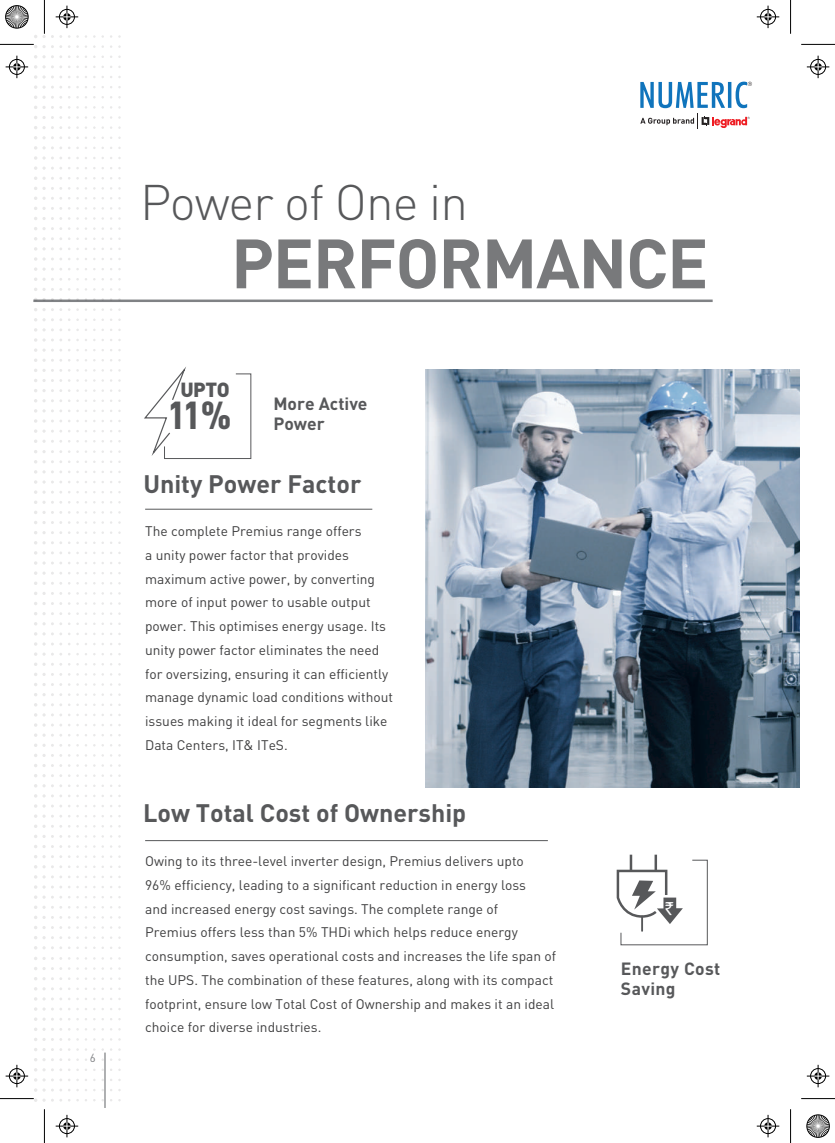
<style>
.page{position:relative;width:835px;height:1143px;background:#fff}
.page>*{position:absolute;margin:0;border:0;box-sizing:border-box;transform-origin:0 0}
.t1{font:700 68.5px "DIN Pro";letter-spacing:-.02em;color:#57585a}
.t2{font:300 49.38px "DIN Pro";letter-spacing:-.02em;color:#57585a}
.t3{font:900 38.5px "DIN Cond";color:#57585a}
.t4{font:700 25px "DIN Pro";color:#57585a}
.t5{font:900 20.12px "DIN Pro";color:#57585a}
.t6{font:18.5px "Rupee";color:#fff}
.t7{font:700 17.5px/20px "DIN Pro";letter-spacing:.02em;color:#57585a}
.t8{font:700 17.5px/20px "DIN Pro";color:#57585a}
.t9{font:13.75px/23.8px "DIN Pro";color:#3e3e3f}
.t10{font:11.62px "DIN Pro";color:#808285}
</style>
<div class="page">
<hr style="left:34px;top:299px;width:678px;height:3px;background:#808285">
<img style="left:425px;top:370px;width:374px;height:417px">
<hr style="left:145px;top:509px;width:227px;height:1px;background:#57585a">
<hr style="left:145px;top:840px;width:402px;height:1px;background:#57585a">
<svg style="left:144px;top:367px;width:107px;height:92px"></svg>
<svg style="left:616px;top:854px;width:91px;height:91px"></svg>
<svg style="left:640px;top:82px;width:111px;height:47px"></svg>
<hr style="left:104px;top:1052px;width:2px;height:55px;background:#808285">
<hr style="left:0;top:44px;width:34px;height:1px;background:#000">
<hr style="left:800px;top:44px;width:34px;height:1px;background:#000">
<hr style="left:0;top:1098px;width:34px;height:1px;background:#000">
<hr style="left:800px;top:1098px;width:34px;height:1px;background:#000">
<hr style="left:44px;top:0;width:1px;height:34px;background:#000">
<hr style="left:44px;top:1109px;width:1px;height:33px;background:#000">
<hr style="left:790px;top:0;width:1px;height:34px;background:#000">
<hr style="left:790px;top:1109px;width:1px;height:33px;background:#000">
<div style="left:59px;top:9px;width:16px;height:16px;border:2px solid #fff;border-radius:50%"></div>
<hr style="left:56px;top:16px;width:22px;height:2px;background:#fff">
<div style="left:62px;top:12px;width:9px;height:9px;border:2px solid #fff;border-radius:50%"></div>
<div style="left:59px;top:9px;width:16px;height:16px;border:1px solid #000;border-radius:50%"></div>
<svg style="left:56px;top:17px;width:22px;height:1px"></svg>
<svg style="left:63px;top:6px;width:8px;height:22px"></svg>
<svg style="left:756px;top:6px;width:22px;height:22px"></svg>
<div style="left:59px;top:1117px;width:16px;height:17px;border:2px solid #fff;border-radius:50%"></div>
<div style="left:62px;top:1121px;width:9px;height:9px;border:2px solid #fff;border-radius:50%"></div>
<div style="left:59px;top:1118px;width:16px;height:15px;border:1px solid #000;border-radius:50%"></div>
<svg style="left:56px;top:1125px;width:22px;height:1px"></svg>
<svg style="left:63px;top:1114px;width:8px;height:23px"></svg>
<svg style="left:756px;top:1114px;width:22px;height:23px"></svg>
<svg style="left:6px;top:56px;width:22px;height:22px"></svg>
<svg style="left:6px;top:1064px;width:22px;height:23px"></svg>
<svg style="left:806px;top:56px;width:22px;height:22px"></svg>
<svg style="left:806px;top:1064px;width:22px;height:23px"></svg>
<svg style="left:5px;top:5px;width:32px;height:33px"></svg>
<svg style="left:806px;top:1114px;width:24px;height:24px"></svg>
<p class="t10" style="left:90px;top:1048px;width:7px">6</p>
<h2 class="t2" style="left:140px;top:164px;width:329px">Power of One in</h2>
<h1 class="t1" style="left:231px;top:217px;width:479px">PERFORMANCE</h1>
<h3 class="t5" style="left:180px;top:376px;width:51px">UPTO</h3>
<h3 class="t3" style="left:168px;top:391px;width:65px">11%</h3>
<p class="t8" style="left:273px;top:393px;width:96px">More Active<br>Power</p>
<h3 class="t4" style="left:143px;top:467px;width:219px">Unity Power Factor</h3>
<p class="t9" style="left:145px;top:518px;width:249px">The complete Premius range offers<br>a unity power factor that provides maximum active power, by converting more of input power to usable output power. This optimises energy usage. Its unity power factor eliminates the need for oversizing, ensuring it can efficiently manage dynamic load conditions without issues making it ideal for segments like Data Centers, IT&amp; ITeS.</p>
<h3 class="t4" style="left:143px;top:796px;width:324px">Low Total Cost of Ownership</h3>
<p class="t9" style="left:145px;top:848px;width:412px">Owing to its three-level inverter design, Premius delivers upto<br>96% efficiency, leading to a significant reduction in energy loss<br>and increased energy cost savings. The complete range of<br>Premius offers less than 5% THDi which helps reduce energy consumption, saves operational costs and increases the life span of the UPS. The combination of these features, along with its compact footprint, ensure low Total Cost of Ownership and makes it an ideal choice for diverse industries.</p>
<h3 class="t6" style="left:664px;top:899px;width:11px">`</h3>
<p class="t7" style="left:620px;top:957px;width:101px">Energy Cost<br>Saving</p>
</div>
